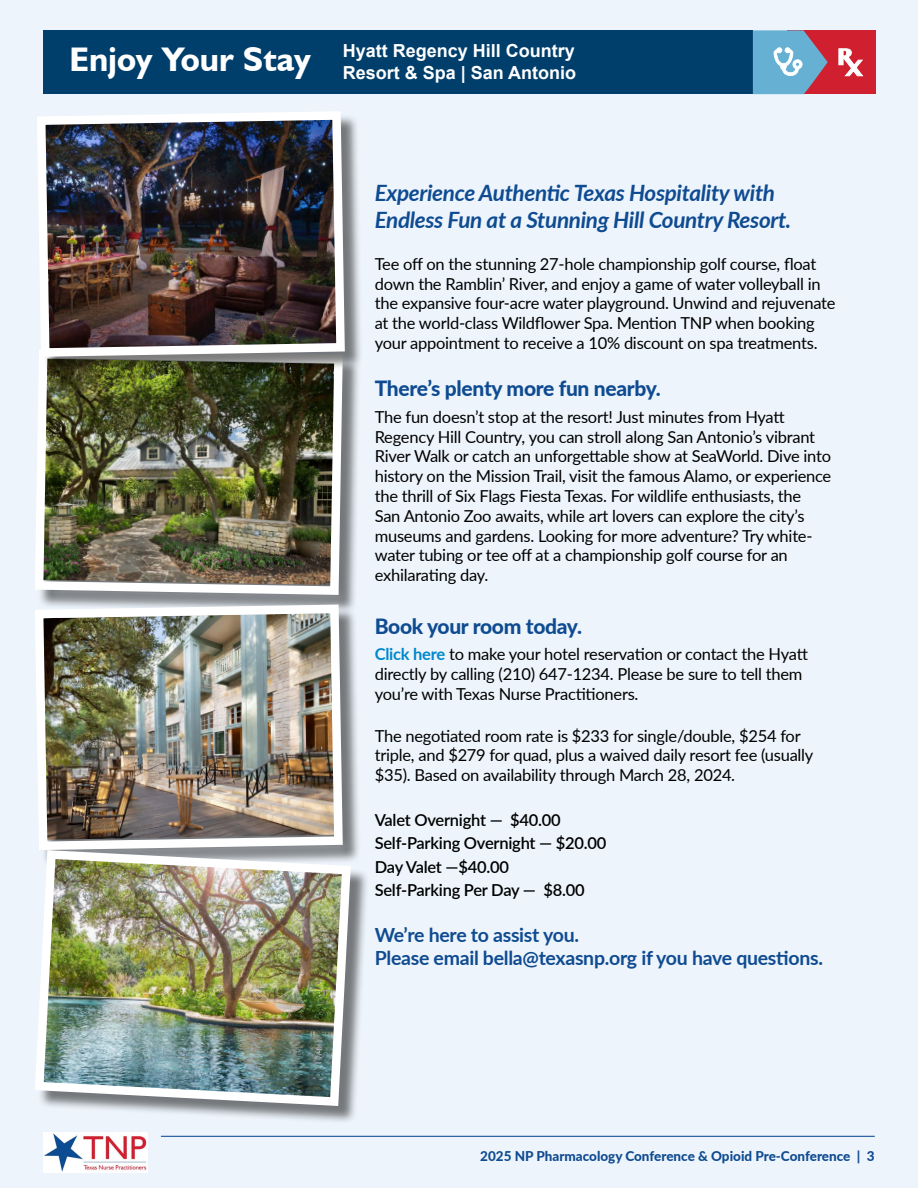
<style>
.page{position:relative;width:918px;height:1188px;background:#edf4fb}
.page>*{position:absolute;margin:0;border:0;box-sizing:border-box;transform-origin:0 0}
.t1{font:italic 700 22.5px/27px "Lato";letter-spacing:-.015em;color:#0f4b91}
.t2{font:800 21px "Lato";letter-spacing:-.015em;color:#0f4b91}
.t3{font:700 19.5px/23.4px "Lato";letter-spacing:-.015em;color:#0f4b91}
.t4{font:700 18px/21.6px "Arial";color:#fff;text-align:right}
.t5{font:16.5px/19.8px "Lato";letter-spacing:-.015em;color:#000}
.t6{font:600 16.5px/23.5px "Lato";letter-spacing:-.015em;color:#000}
.t7{font:800 13.5px "Lato";color:#0f4b91}
.s1{font-family:"Humanist 521 BT";font-size:34.05px}
.s2{font-weight:700;color:#0088ce}
</style>
<div class="page">
<div style="left:43px;top:1133px;width:105px;height:39px;background:#fff"></div>
<img style="left:44px;top:1133px;width:102px;height:39px">
<hr style="left:161px;top:1136px;width:714px;height:1px;background:#0f4b91">
<div style="left:37px;top:352px;width:324px;height:261px;background:#000;opacity:.51"></div>
<img style="left:35px;top:361px;width:312px;height:238px">
<div style="left:37px;top:607px;width:324px;height:261px;background:#000;opacity:.51"></div>
<img style="left:35px;top:600px;width:312px;height:246px">
<div style="left:37px;top:853px;width:332px;height:271px;background:#000;opacity:.51"></div>
<img style="left:35px;top:846px;width:320px;height:264px">
<div style="left:40px;top:114px;width:324px;height:261px;background:#000;opacity:.51"></div>
<img style="left:37px;top:111px;width:312px;height:250px">
<div style="left:43px;top:30px;width:710px;height:64px;background:#003e6b"></div>
<div style="left:788px;top:30px;width:88px;height:64px;background:#d0202f"></div>
<svg style="left:753px;top:30px;width:75px;height:64px"></svg>
<svg style="left:838px;top:48px;width:25px;height:28px"></svg>
<p class="t4" style="left:69px;top:41px;width:508px"><span class="s1">Enjoy Your Stay</span> Hyatt Regency Hill Country<br>Resort &amp; Spa | San Antonio</p>
<h1 class="t1" style="left:375px;top:178px;width:418px">Experience Authentic Texas Hospitality with<br>Endless Fun at a Stunning Hill Country Resort.</h1>
<p class="t5" style="left:375px;top:253px;width:462px">Tee off on the stunning 27-hole championship golf course, float down the Ramblin’ River, and enjoy a game of water volleyball in the expansive four-acre water playground. Unwind and rejuvenate at the world-class Wildflower Spa. Mention TNP when booking your appointment to receive a 10% discount on spa treatments.</p>
<p class="t2" style="left:375px;top:373px;width:288px">There’s plenty more fun nearby.</p>
<p class="t5" style="left:375px;top:406px;width:458px">The fun doesn’t stop at the resort! Just minutes from Hyatt Regency Hill Country, you can stroll along San Antonio’s vibrant River Walk or catch an unforgettable show at SeaWorld. Dive into history on the Mission Trail, visit the famous Alamo, or experience the thrill of Six Flags Fiesta Texas. For wildlife enthusiasts, the<br>San Antonio Zoo awaits, while art lovers can explore the city’s museums and gardens. Looking for more adventure? Try white&shy;water tubing or tee off at a championship golf course for an exhilarating day.</p>
<p class="t2" style="left:375px;top:610px;width:209px">Book your room today.</p>
<p class="t5" style="left:375px;top:644px;width:435px"><span class="s2">Click here</span> to make your hotel reservation or contact the Hyatt directly by calling (210) 647-1234. Please be sure to tell them you’re with Texas Nurse Practitioners.</p>
<p class="t5" style="left:375px;top:725px;width:440px">The negotiated room rate is $233 for single/double, $254 for triple, and $279 for quad, plus a waived daily resort fee (usually $35). Based on availability through March 28, 2024.</p>
<p class="t6" style="left:375px;top:807px;width:233px">Valet Overnight — $40.00<br>Self-Parking Overnight — $20.00<br>Day Valet —$40.00<br>Self-Parking Per Day — $8.00</p>
<p class="t3" style="left:375px;top:922px;width:450px">We’re here to assist you.<br>Please email bella@texasnp.org if you have questions.</p>
<p class="t7" style="left:480px;top:1146px;width:396px">2025 NP Pharmacology Conference &amp; Opioid Pre-Conference | 3</p>
</div>
